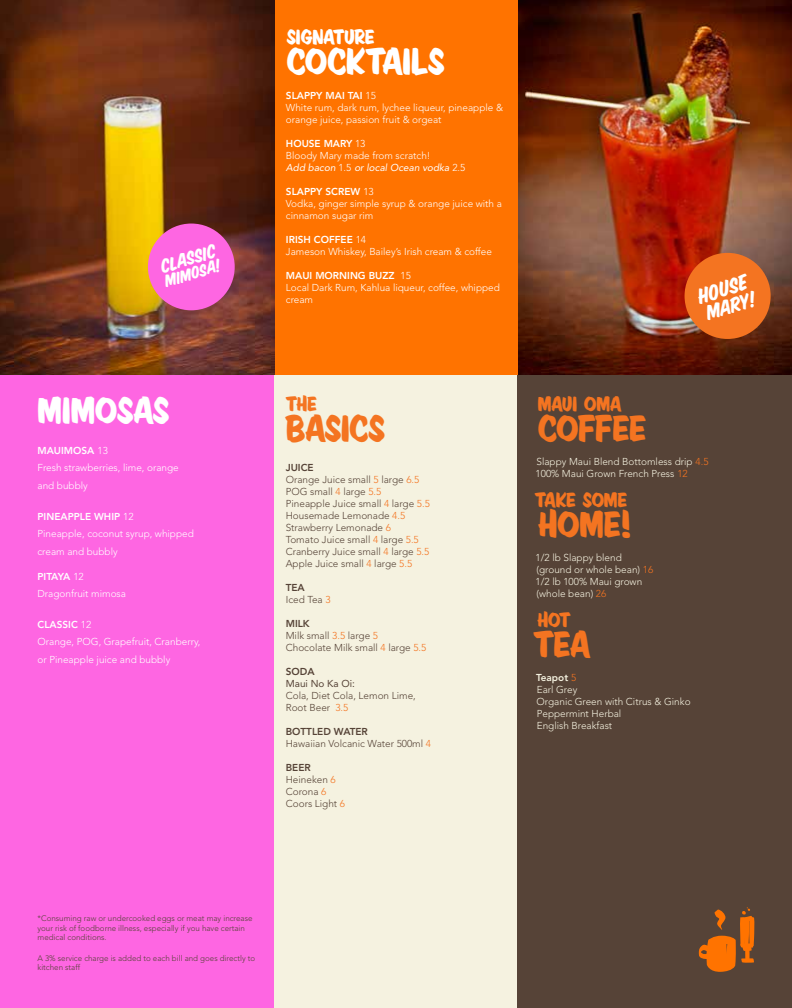
<style>
.page{position:relative;width:792px;height:1008px;background:#fff}
.page>*{position:absolute;margin:0;border:0;box-sizing:border-box;transform-origin:0 0}
.t1{font:41px "Sign Painter House Showcard";color:#f47421}
.t2{font:41px "Sign Painter House Showcard";color:#fff}
.t3{font:24px "Sign Painter House Slant";color:#fff}
.t4{font:23px "Sign Painter House Showcard";color:#f47421}
.t5{font:23px "Sign Painter House Showcard";color:#fff}
.t6{font:23px "Sign Painter House Slant";color:#fff}
.t7{font:21px "Sign Painter House Slant";color:#fff}
.t8{font:19px "Sign Painter House Slant";color:#fff}
.t9{font:300 10px/12px "Avenir LT Std";color:#fff}
.t10{font:300 10px/12px "Avenir LT Std";color:#564337}
.t11{font:300 10px/12px "Avenir LT Std";color:#f5f2e0}
.t12{font:10px "Avenir LT Std";color:#564337}
.t13{font:800 10px "Avenir LT Std";color:#564337}
.t14{font:300 8px/9.6px "Avenir LT Std";color:#564337}
.s1{font-weight:800}
.s2{font-weight:400;font-style:italic}
.s3{color:#f47421}
</style>
<div class="page">
<div style="left:0;top:373px;width:275px;height:635px;background:#fe66e2"></div>
<div style="left:274px;top:373px;width:243px;height:635px;background:#f5f2e0"></div>
<div style="left:517px;top:373px;width:275px;height:635px;background:#564337"></div>
<img style="left:517px;top:0;width:275px;height:375px">
<img style="left:0;top:0;width:275px;height:375px">
<div style="left:148px;top:224px;width:87px;height:86px;background:#fe66e2;border-radius:50%"></div>
<div style="left:275px;top:0;width:242px;height:375px;background:#ff7300"></div>
<div style="left:685px;top:253px;width:86px;height:86px;background:#f47421;border-radius:50%"></div>
<svg style="left:698px;top:907px;width:57px;height:65px"></svg>
<h3 class="t7" style="left:159px;top:258px;width:58px;rotate:-17deg">Classic</h3>
<h3 class="t8" style="left:163px;top:274px;width:59px;rotate:-17deg">Mimosa!</h3>
<h1 class="t2" style="left:38px;top:386px;width:133px">MIMOSAS</h1>
<p class="t9" style="left:38px;top:442px;width:143px;line-height:17px"><span class="s1">MAUIMOSA</span> 13<br>Fresh strawberries, lime, orange</p>
<p class="t9" style="left:38px;top:480px;width:52px">and bubbly</p>
<p class="t9" style="left:38px;top:508px;width:158px;line-height:17px"><span class="s1">PINEAPPLE WHIP</span> 12<br>Pineapple, coconut syrup, whipped</p>
<p class="t9" style="left:38px;top:546px;width:82px">cream and bubbly</p>
<p class="t9" style="left:38px;top:568px;width:90px;line-height:17px"><span class="s1">PITAYA</span> 12<br>Dragonfruit mimosa</p>
<p class="t9" style="left:38px;top:616px;width:164px;line-height:17px"><span class="s1">CLASSIC</span> 12<br>Orange, POG, Grapefruit, Cranberry,</p>
<p class="t9" style="left:38px;top:654px;width:134px">or Pineapple juice and bubbly</p>
<h3 class="t5" style="left:287px;top:24px;width:89px">SIGNATURE</h3>
<h1 class="t2" style="left:287px;top:38px;width:159px">COCKTAILS</h1>
<p class="t9" style="left:286px;top:90px;width:219px"><span class="s1">SLAPPY MAI TAI</span> 15<br>White rum, dark rum, lychee liqueur, pineapple &amp; orange juice, passion fruit &amp; orgeat</p>
<p class="t9" style="left:286px;top:138px;width:181px"><span class="s1">HOUSE MARY</span> 13<br>Bloody Mary made from scratch!<br><span class="s2">Add bacon</span> 1.5 <span class="s2">or local Ocean vodka</span> 2.5</p>
<p class="t9" style="left:286px;top:186px;width:218px"><span class="s1">SLAPPY SCREW</span> 13<br>Vodka, ginger simple syrup &amp; orange juice with a cinnamon sugar rim</p>
<p class="t9" style="left:286px;top:234px;width:208px"><span class="s1">IRISH COFFEE</span> 14<br>Jameson Whiskey, Bailey’s Irish cream &amp; coffee</p>
<p class="t9" style="left:286px;top:270px;width:215px"><span class="s1">MAUI MORNING BUZZ</span> 15<br>Local Dark Rum, Kahlua liqueur, coffee, whipped cream</p>
<h3 class="t4" style="left:286px;top:391px;width:32px">THE</h3>
<h1 class="t1" style="left:286px;top:405px;width:101px">BASICS</h1>
<p class="t10" style="left:286px;top:462px;width:146px"><span class="s1">JUICE<br></span>Orange Juice small <span class="s3">5</span> large <span class="s3">6.5<br></span>POG small <span class="s3">4</span> large <span class="s3">5.5<br></span>Pineapple Juice small <span class="s3">4</span> large <span class="s3">5.5<br></span>Housemade Lemonade <span class="s3">4.5<br></span>Strawberry Lemonade <span class="s3">6<br></span>Tomato Juice small <span class="s3">4</span> large <span class="s3">5.5<br></span>Cranberry Juice small <span class="s3">4</span> large <span class="s3">5.5<br></span>Apple Juice small <span class="s3">4</span> large <span class="s3">5.5</span></p>
<p class="t10" style="left:286px;top:582px;width:46px"><span class="s1">TEA<br></span>Iced Tea <span class="s3">3</span></p>
<p class="t10" style="left:286px;top:618px;width:142px"><span class="s1">MILK<br></span>Milk small <span class="s3">3.5</span> large <span class="s3">5<br></span>Chocolate Milk small <span class="s3">4</span> large <span class="s3">5.5</span></p>
<p class="t13" style="left:286px;top:666px;width:30px">SODA</p>
<p class="t12" style="left:286px;top:678px;width:71px">Maui No Ka Oi:</p>
<p class="t10" style="left:286px;top:690px;width:132px">Cola, Diet Cola, Lemon Lime,<br>Root Beer <span class="s3">3.5</span></p>
<p class="t10" style="left:286px;top:726px;width:147px"><span class="s1">BOTTLED WATER<br></span>Hawaiian Volcanic Water 500ml <span class="s3">4</span></p>
<p class="t10" style="left:286px;top:762px;width:61px"><span class="s1">BEER<br></span>Heineken <span class="s3">6<br></span>Corona <span class="s3">6<br></span>Coors Light <span class="s3">6</span></p>
<h2 class="t3" style="left:695px;top:286px;width:53px;rotate:-17deg">House</h2>
<h3 class="t6" style="left:704px;top:303px;width:52px;rotate:-17deg">Mary!</h3>
<h3 class="t4" style="left:538px;top:391px;width:85px">MAUI OMA</h3>
<h1 class="t1" style="left:538px;top:405px;width:109px">COFFEE</h1>
<p class="t11" style="left:536px;top:456px;width:174px">Slappy Maui Blend Bottomless drip <span class="s3">4.5<br></span>100% Maui Grown French Press <span class="s3">12</span></p>
<h3 class="t4" style="left:535px;top:487px;width:94px">TAKE SOME</h3>
<h1 class="t1" style="left:539px;top:501px;width:94px">HOME!</h1>
<p class="t11" style="left:536px;top:552px;width:119px">1/2 lb Slappy blend (ground or whole bean) <span class="s3">16<br></span>1/2 lb 100% Maui grown (whole bean) <span class="s3">26</span></p>
<h3 class="t4" style="left:538px;top:607px;width:34px">HOT</h3>
<h1 class="t1" style="left:534px;top:621px;width:58px">TEA</h1>
<p class="t11" style="left:536px;top:672px;width:156px"><span class="s1">Teapot</span> <span class="s3">5<br></span>Earl Grey<br>Organic Green with Citrus &amp; Ginko<br>Peppermint Herbal<br>English Breakfast</p>
<p class="t14" style="left:38px;top:913px;width:217px">*Consuming raw or undercooked eggs or meat may increase your risk of foodborne illness, especially if you have certain medical conditions.</p>
<p class="t14" style="left:38px;top:953px;width:219px">A 3% service charge is added to each bill and goes directly to kitchen staff</p>
</div>
